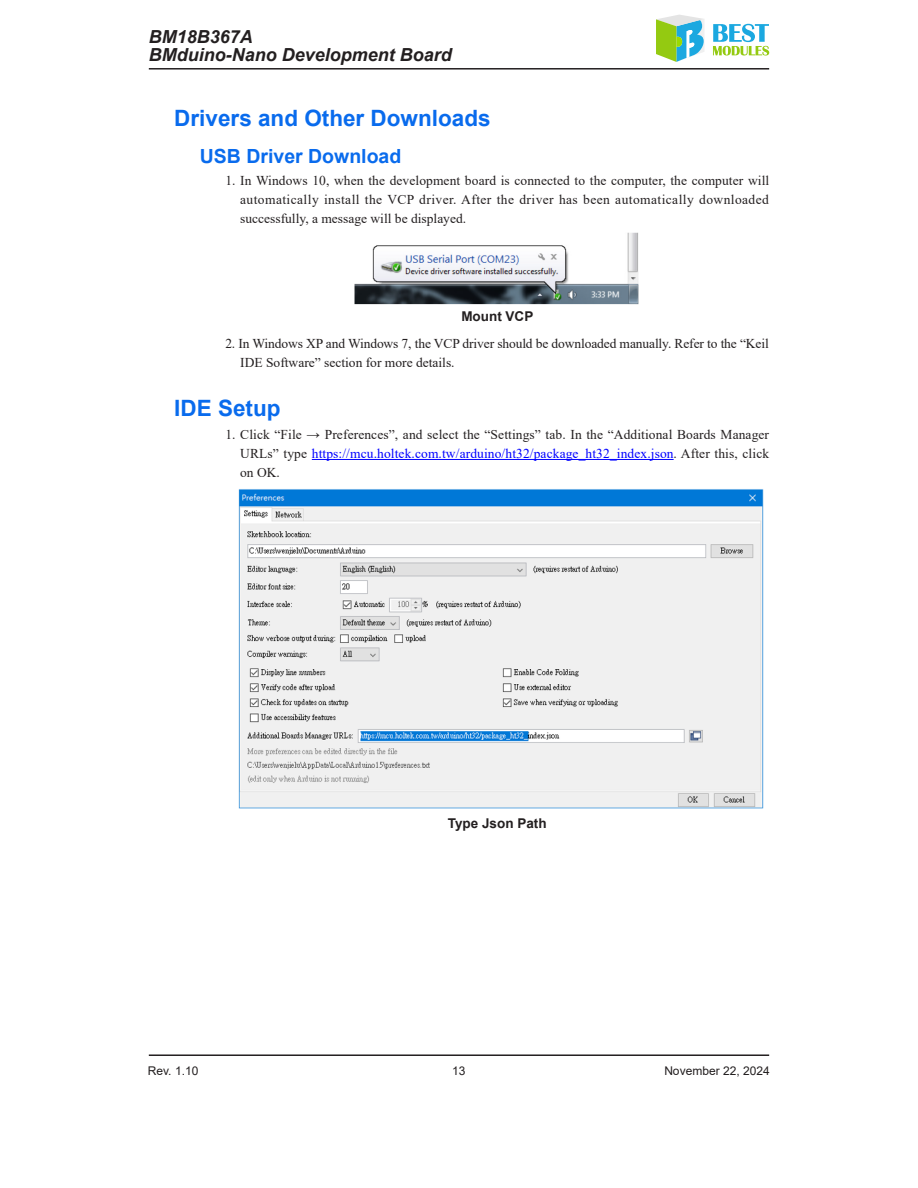
<style>
.page{position:relative;width:918px;height:1188px;background:#fff}
.page>*{position:absolute;margin:0;border:0;box-sizing:border-box;transform-origin:0 0}
._02_中标{font:700 22.5px "Arial";color:#096bed}
._03_小标{font:700 19.5px "Arial";color:#096bed}
.t1{font:italic 700 18px/18.8px "Arial";color:#231f20}
._06_內文{font:13.5px/19px "Times New Roman";color:#231f20;text-align:justify}
._15_图_表名称_内缩{font:700 13.5px "Arial";color:#231f20}
.t2{font:12px "Arial";color:#231f20}
.s1{color:#00f}
</style>
<div class="page">
<hr style="left:149px;top:1054px;width:620px;height:2px;background:#231f20">
<hr style="left:149px;top:68px;width:620px;height:2px;background:#231f20">
<svg style="left:656px;top:15px;width:48px;height:47px"></svg>
<svg style="left:713px;top:24px;width:56px;height:32px"></svg>
<hr style="left:312px;top:459px;width:362px;height:1px;background:#00f">
<img style="left:354px;top:233px;width:285px;height:72px">
<img style="left:238px;top:489px;width:526px;height:320px">
<h3 class="t1" style="left:149px;top:28px;width:305px">BM18B367A<br>BMduino-Nano Development Board</h3>
<p class="_02_中标" style="left:174px;top:102px;width:318px">Drivers and Other Downloads</p>
<p class="_03_小标" style="left:200px;top:142px;width:203px">USB Driver Download</p>
<p class="_06_內文" style="left:240px;top:170px;width:531px;text-indent:-15px">1. In Windows 10, when the development board is connected to the computer, the computer will automatically install the VCP driver. After the driver has been automatically downloaded successfully, a message will be displayed.</p>
<p class="_15_图_表名称_内缩" style="left:461px;top:307px;width:73px">Mount VCP</p>
<p class="_06_內文" style="left:240px;top:334px;width:530px;text-indent:-15px">2. In Windows XP and Windows 7, the VCP driver should be downloaded manually. Refer to the “Keil<br>IDE Software” section for more details.</p>
<p class="_02_中标" style="left:174px;top:392px;width:108px">IDE Setup</p>
<p class="_06_內文" style="left:240px;top:424px;width:530px;text-indent:-15px">1. Click “File → Preferences”, and select the “Settings” tab. In the “Additional Boards Manager URLs” type <span class="s1">https://mcu.holtek.com.tw/arduino/ht32/package_ht32_index.json</span>. After this, click on OK.</p>
<p class="_15_图_表名称_内缩" style="left:448px;top:813px;width:100px">Type Json Path</p>
<p class="t2" style="left:148px;top:1063px;width:52px">Rev. 1.10</p>
<p class="t2" style="left:452px;top:1063px;width:15px">13</p>
<p class="t2" style="left:664px;top:1063px;width:107px">November 22, 2024</p>
</div>
